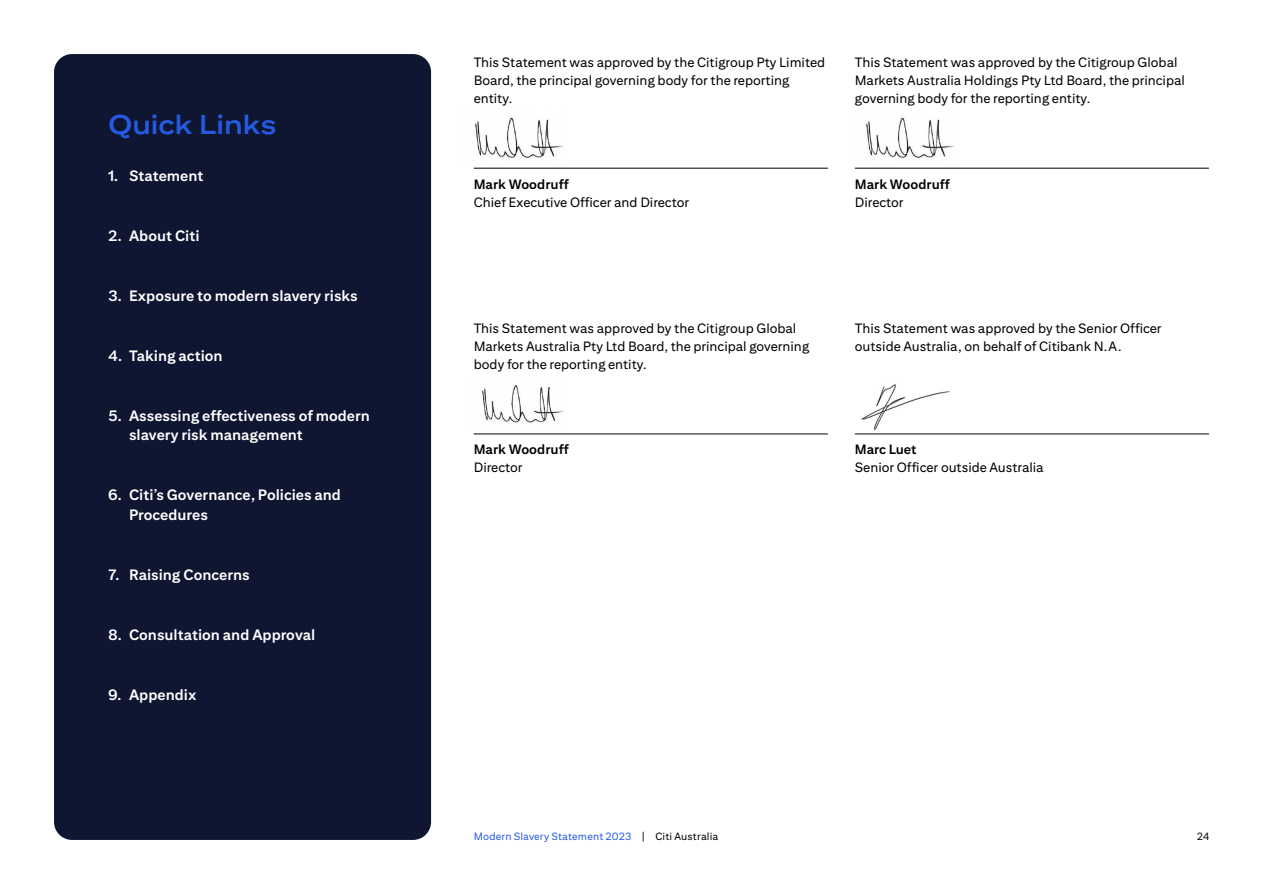
<style>
.page{position:relative;width:1263px;height:894px;background:#fff}
.page>*{position:absolute;margin:0;border:0;box-sizing:border-box;transform-origin:0 0}
.t1{font:700 27px "Citi Sans Display";color:#255be3}
.t2{font:700 15px/19.5px "Citi Sans Text";color:#fff}
.t3{font:13.5px/18px "Citi Sans Text";color:#000}
.t4{font:700 13.5px "Citi Sans Text";color:#000}
.t5{font:10.5px "Citi Sans Text";letter-spacing:.015em;color:#255be3}
.t6{font:10.5px "Citi Sans Text";color:#000}
.s1{color:#000}
</style>
<div class="page">
<div style="left:54px;top:54px;width:377px;height:785px;background:#0f1632;border-radius:18px"></div>
<hr style="left:474px;top:168px;width:354px;height:1px;background:#000">
<hr style="left:474px;top:433px;width:354px;height:1px;background:#000">
<hr style="left:855px;top:168px;width:354px;height:1px;background:#000">
<hr style="left:855px;top:433px;width:354px;height:1px;background:#000">
<img style="left:475px;top:116px;width:88px;height:42px">
<img style="left:482px;top:384px;width:81px;height:39px">
<img style="left:866px;top:116px;width:88px;height:42px">
<img style="left:861px;top:384px;width:90px;height:46px">
<h1 class="t1" style="left:108px;top:108px;width:170px">Quick Links</h1>
<p class="t2" style="left:108px;top:165px;width:97px">1. Statement</p>
<p class="t2" style="left:108px;top:225px;width:93px">2. About Citi</p>
<p class="t2" style="left:108px;top:285px;width:251px">3. Exposure to modern slavery risks</p>
<p class="t2" style="left:108px;top:345px;width:116px">4. Taking action</p>
<p class="t2" style="left:129px;top:405px;width:242px;text-indent:-21px">5. Assessing effectiveness of modern slavery risk management</p>
<p class="t2" style="left:129px;top:485px;width:213px;text-indent:-21px">6. Citi’s Governance, Policies and<br>Procedures</p>
<p class="t2" style="left:108px;top:564px;width:143px">7. Raising Concerns</p>
<p class="t2" style="left:108px;top:624px;width:209px">8. Consultation and Approval</p>
<p class="t2" style="left:108px;top:684px;width:90px">9. Appendix</p>
<p class="t3" style="left:474px;top:53px;width:353px">This Statement was approved by the Citigroup Pty Limited<br>Board, the principal governing body for the reporting entity.</p>
<p class="t4" style="left:474px;top:176px;width:96px">Mark Woodruff</p>
<p class="t3" style="left:474px;top:192px;width:217px">Chief Executive Officer and Director</p>
<p class="t3" style="left:855px;top:53px;width:331px">This Statement was approved by the Citigroup Global<br>Markets Australia Holdings Pty Ltd Board, the principal governing body for the reporting entity.</p>
<p class="t4" style="left:855px;top:176px;width:96px">Mark Woodruff</p>
<p class="t3" style="left:855px;top:192px;width:50px">Director</p>
<p class="t3" style="left:474px;top:318px;width:337px">This Statement was approved by the Citigroup Global<br>Markets Australia Pty Ltd Board, the principal governing body for the reporting entity.</p>
<p class="t4" style="left:474px;top:441px;width:96px">Mark Woodruff</p>
<p class="t3" style="left:474px;top:458px;width:50px">Director</p>
<p class="t3" style="left:855px;top:318px;width:308px">This Statement was approved by the Senior Officer outside Australia, on behalf of Citibank N.A.</p>
<p class="t4" style="left:855px;top:441px;width:63px">Marc Luet</p>
<p class="t3" style="left:855px;top:458px;width:190px">Senior Officer outside Australia</p>
<p class="t5" style="left:474px;top:829px;width:246px">Modern Slavery Statement 2023 <span class="s1">| Citi Australia</span></p>
<p class="t6" style="left:1196px;top:829px;width:14px">24</p>
</div>
